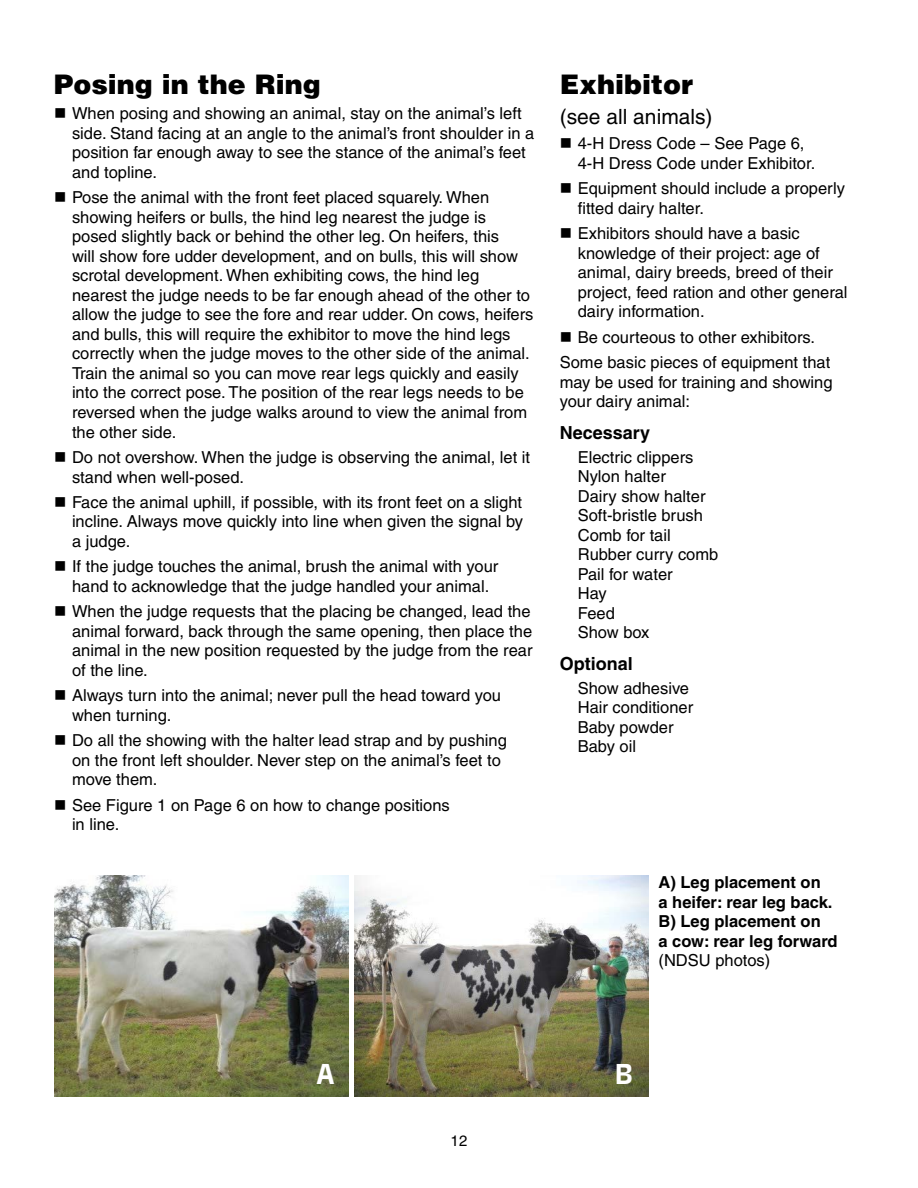
<style>
.page{position:relative;width:918px;height:1188px;background:#fff}
.page>*{position:absolute;margin:0;border:0;box-sizing:border-box;transform-origin:0 0}
.t1{font:900 27px "Helvetica";color:#000}
.t2{font:700 27px "Antique Olive";color:#fff}
.t3{font:21px "Helvetica";color:#000}
.t4{font:700 18px "Helvetica";color:#000}
.t5{font:16.5px/19.5px "Helvetica";color:#000}
.t6{font:700 16.5px/19.5px "Helvetica";color:#000}
.t7{font:15px "Helvetica";color:#000}
</style>
<div class="page">
<img style="left:54px;top:876px;width:295px;height:220px">
<img style="left:354px;top:876px;width:294px;height:220px">
<h1 class="t1" style="left:54px;top:67px;width:269px">Posing in the Ring</h1>
<p class="t5" style="left:72px;top:104px;width:464px;text-indent:-18px">■ When posing and showing an animal, stay on the animal’s left side. Stand facing at an angle to the animal’s front shoulder in a position far enough away to see the stance of the animal’s feet and topline.</p>
<p class="t5" style="left:72px;top:188px;width:463px;text-indent:-18px">■ Pose the animal with the front feet placed squarely. When showing heifers or bulls, the hind leg nearest the judge is posed slightly back or behind the other leg. On heifers, this<br>will show fore udder development, and on bulls, this will show scrotal development. When exhibiting cows, the hind leg nearest the judge needs to be far enough ahead of the other to allow the judge to see the fore and rear udder. On cows, heifers and bulls, this will require the exhibitor to move the hind legs correctly when the judge moves to the other side of the animal.<br>Train the animal so you can move rear legs quickly and easily into the correct pose. The position of the rear legs needs to be reversed when the judge walks around to view the animal from the other side.</p>
<p class="t5" style="left:72px;top:447px;width:460px;text-indent:-18px">■ Do not overshow. When the judge is observing the animal, let it stand when well-posed.</p>
<p class="t5" style="left:72px;top:492px;width:453px;text-align:justify;text-indent:-18px">■ Face the animal uphill, if possible, with its front feet on a slight incline. Always move quickly into line when given the signal by a judge.</p>
<p class="t5" style="left:54px;top:557px;width:446px;text-align:center">■ If the judge touches the animal, brush the animal with your hand to acknowledge that the judge handled your animal.</p>
<p class="t5" style="left:72px;top:602px;width:462px;text-indent:-18px">■ When the judge requests that the placing be changed, lead the animal forward, back through the same opening, then place the animal in the new position requested by the judge from the rear of the line.</p>
<p class="t5" style="left:72px;top:686px;width:431px;text-indent:-18px">■ Always turn into the animal; never pull the head toward you when turning.</p>
<p class="t5" style="left:72px;top:731px;width:436px;text-indent:-18px">■ Do all the showing with the halter lead strap and by pushing on the front left shoulder. Never step on the animal’s feet to move them.</p>
<p class="t5" style="left:72px;top:795px;width:379px;text-indent:-18px">■ See Figure 1 on Page 6 on how to change positions in line.</p>
<h1 class="t1" style="left:560px;top:67px;width:135px">Exhibitor</h1>
<p class="t3" style="left:560px;top:104px;width:154px">(see all animals)</p>
<p class="t5" style="left:578px;top:134px;width:239px;text-indent:-18px">■ 4-H Dress Code – See Page 6,<br>4-H Dress Code under Exhibitor.</p>
<p class="t5" style="left:578px;top:179px;width:269px;text-indent:-18px">■ Equipment should include a properly fitted dairy halter.</p>
<p class="t5" style="left:578px;top:224px;width:271px;text-indent:-18px">■ Exhibitors should have a basic knowledge of their project: age of animal, dairy breeds, breed of their project, feed ration and other general dairy information.</p>
<p class="t5" style="left:560px;top:324px;width:272px;line-height:25.5px">■ Be courteous to other exhibitors.<br>Some basic pieces of equipment that</p>
<p class="t5" style="left:560px;top:372px;width:274px">may be used for training and showing your dairy animal:</p>
<p class="t4" style="left:560px;top:422px;width:92px">Necessary</p>
<p class="t5" style="left:578px;top:447px;width:142px">Electric clippers<br>Nylon halter<br>Dairy show halter<br>Soft-bristle brush<br>Comb for tail<br>Rubber curry comb<br>Pail for water<br>Hay<br>Feed<br>Show box</p>
<p class="t4" style="left:560px;top:653px;width:75px">Optional</p>
<p class="t5" style="left:578px;top:678px;width:117px">Show adhesive<br>Hair conditioner<br>Baby powder<br>Baby oil</p>
<p class="t6" style="left:659px;top:873px;width:181px">A) Leg placement on<br>a heifer: rear leg back.<br>B) Leg placement on<br>a cow: rear leg forward</p>
<p class="t5" style="left:659px;top:951px;width:113px">(NDSU photos)</p>
<h1 class="t2" style="left:316px;top:1058px;width:20px">A</h1>
<h1 class="t2" style="left:615px;top:1058px;width:20px">B</h1>
<p class="t7" style="left:451px;top:1132px;width:18px">12</p>
</div>
